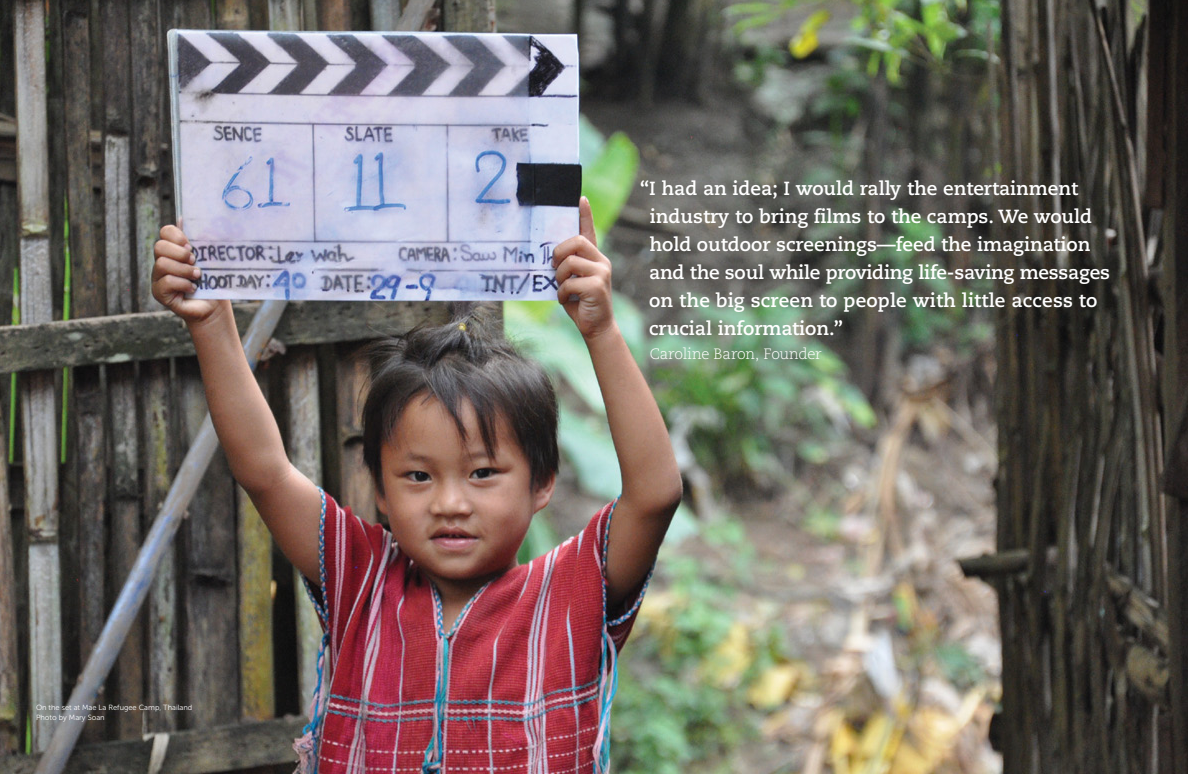
<style>
.page{position:relative;width:1188px;height:774px;background:#fff}
.page>*{position:absolute;margin:0;border:0;box-sizing:border-box;transform-origin:0 0}
.t1{font:700 19px/28px "Caecilia";color:#fff}
.t2{font:300 15px "Caecilia";letter-spacing:-.01em;color:#fff}
.t3{font:7.5px/10px "Museo Sans 300";color:#fff}
</style>
<div class="page">
<img style="left:0;top:0;width:1188px;height:774px">
<p class="t3" style="left:36px;top:702px;width:158px">On the set at Mae La Refugee Camp, Thailand<br>Photo by Mary Soan</p>
<p class="t1" style="left:649px;top:174px;width:463px;text-indent:-9px">“I had an idea; I would rally the entertainment industry to bring films to the camps. We would hold outdoor screenings—feed the imagination and the soul while providing life-saving messages on the big screen to people with little access to crucial information.”</p>
<p class="t2" style="left:650px;top:345px;width:173px">Caroline Baron, Founder</p>
</div>
